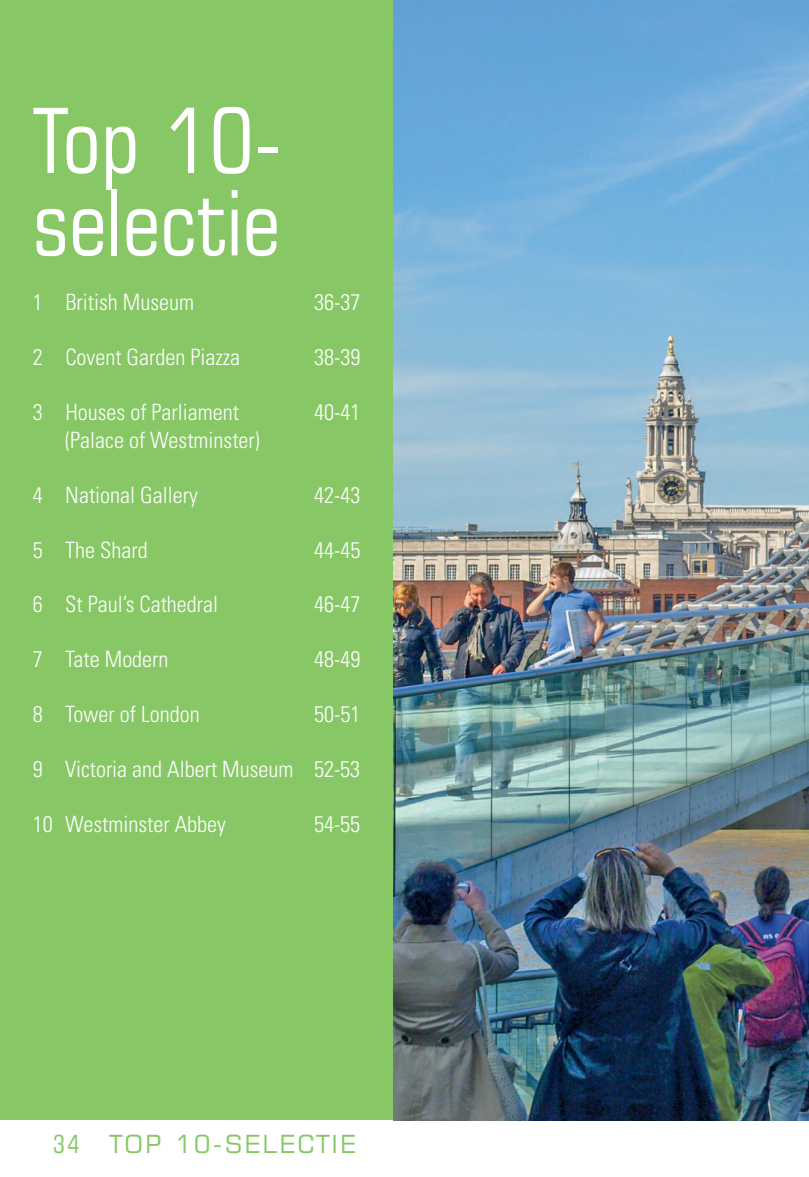
<style>
.page{position:relative;width:809px;height:1177px;background:#fff}
.page>*{position:absolute;margin:0;border:0;box-sizing:border-box;transform-origin:0 0}
.t1{font:condensed 90px/82.2px "Square 721 BT";color:#fff}
.t2{font:25px "Square 721 BT";letter-spacing:.08em;color:#87c765}
.t3{font:300 condensed 22.5px "Univers";color:#fff}
.s1{font-stretch:condensed}
</style>
<div class="page">
<div style="left:0;top:0;width:393px;height:1120px;background:#87c765"></div>
<img style="left:393px;top:0;width:416px;height:1120px">
<svg style="left:802px;top:0;width:7px;height:2px"></svg>
<h1 class="t1" style="left:33px;top:99px;width:250px">Top 10- selectie</h1>
<p class="t3" style="left:33px;top:289px;width:163px">1 British Museum</p>
<p class="t3" style="left:314px;top:289px;width:48px">36-37</p>
<p class="t3" style="left:33px;top:344px;width:209px">2 Covent Garden Piazza</p>
<p class="t3" style="left:314px;top:344px;width:48px">38-39</p>
<p class="t3" style="left:33px;top:399px;width:208px">3 Houses of Parliament</p>
<p class="t3" style="left:314px;top:399px;width:48px">40-41</p>
<p class="t3" style="left:65px;top:426px;width:196px">(Palace of Westminster)</p>
<p class="t3" style="left:33px;top:481px;width:166px">4 National Gallery</p>
<p class="t3" style="left:314px;top:481px;width:48px">42-43</p>
<p class="t3" style="left:33px;top:536px;width:116px">5 The Shard</p>
<p class="t3" style="left:314px;top:536px;width:48px">44-45</p>
<p class="t3" style="left:33px;top:591px;width:187px">6 St Paul’s Cathedral</p>
<p class="t3" style="left:314px;top:591px;width:48px">46-47</p>
<p class="t3" style="left:33px;top:646px;width:137px">7 Tate Modern</p>
<p class="t3" style="left:314px;top:646px;width:48px">48-49</p>
<p class="t3" style="left:33px;top:701px;width:168px">8 Tower of London</p>
<p class="t3" style="left:314px;top:701px;width:48px">50-51</p>
<p class="t3" style="left:33px;top:756px;width:329px">9 Victoria and Albert Museum 52-53</p>
<p class="t3" style="left:33px;top:811px;width:195px">10 Westminster Abbey</p>
<p class="t3" style="left:314px;top:811px;width:48px">54-55</p>
<p class="t2" style="left:53px;top:1128px;width:305px"><span class="s1">34</span> TOP 10-SELECTIE</p>
</div>
